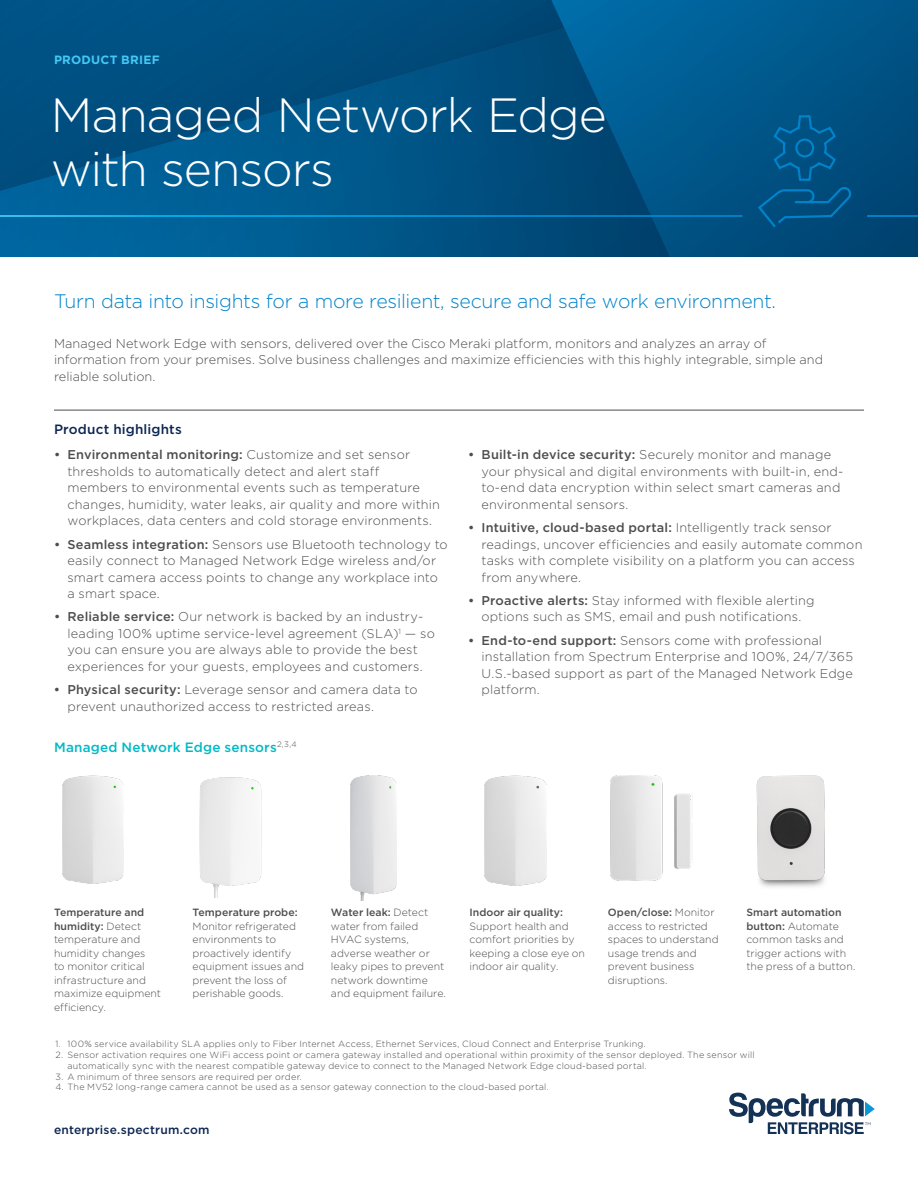
<style>
.page{position:relative;width:918px;height:1188px;background:#fff}
.page>*{position:absolute;margin:0;border:0;box-sizing:border-box;transform-origin:0 0}
.t1{font:300 48px/54px "Gotham";letter-spacing:-.02em;color:#fff}
.t2{font:300 19.5px "Gotham";letter-spacing:-.02em;color:#0083ca}
.t3{font:500 13.5px "Gotham";letter-spacing:.015em;color:#00bac6}
.t4{font:500 13.5px "Gotham";letter-spacing:.015em;color:#0c2552}
.t5{font:300 12.75px/16.5px "Gotham";letter-spacing:.01em;color:#4d4d4f}
.t6{font:500 12px "Gotham";letter-spacing:.02em;color:#0c2552}
.t7{font:700 12px "Gotham";letter-spacing:.025em;color:#44c8f5}
.t8{font:300 10.5px/13.5px "Gotham";color:#4d4d4f}
.t9{font:500 10.5px "Gotham";letter-spacing:.005em;color:#4d4d4f}
.t10{font:300 9px/10.8px "Gotham";letter-spacing:.025em;color:#4d4d4f}
.s1{font-weight:500}
</style>
<div class="page">
<svg style="left:0;top:0;width:918px;height:256px;background:#005386"></svg>
<svg style="left:729px;top:1093px;width:146px;height:41px"></svg>
<hr style="left:54px;top:410px;width:810px;height:1px;background:#4d4d4f">
<svg style="left:756px;top:114px;width:95px;height:115px;background:#005387"></svg>
<hr style="left:0;top:215px;width:742px;height:2px;background:#fff">
<hr style="left:867px;top:215px;width:51px;height:2px;background:#0083ca">
<img style="left:63px;top:776px;width:60px;height:108px">
<img style="left:200px;top:777px;width:62px;height:121px">
<img style="left:350px;top:776px;width:46px;height:124px">
<img style="left:485px;top:776px;width:61px;height:110px">
<img style="left:611px;top:776px;width:80px;height:105px">
<img style="left:757px;top:776px;width:68px;height:111px">
<p class="t7" style="left:54px;top:51px;width:107px">PRODUCT BRIEF</p>
<h1 class="t1" style="left:51px;top:87px;width:558px">Managed Network Edge with sensors</h1>
<h2 class="t2" style="left:54px;top:291px;width:724px">Turn data into insights for a more resilient, secure and safe work environment.</h2>
<p class="t5" style="left:54px;top:335px;width:771px">Managed Network Edge with sensors, delivered over the Cisco Meraki platform, monitors and analyzes an array of information from your premises. Solve business challenges and maximize efficiencies with this highly integrable, simple and reliable solution.</p>
<p class="t4" style="left:54px;top:420px;width:129px">Product highlights</p>
<p class="t5" style="left:68px;top:446px;width:374px;text-indent:-14px"><span class="s1">• Environmental monitoring:</span> Customize and set sensor thresholds to automatically detect and alert staff members to environmental events such as temperature changes, humidity, water leaks, air quality and more within workplaces, data centers and cold storage environments.</p>
<p class="t5" style="left:68px;top:536px;width:382px;text-indent:-14px"><span class="s1">• Seamless integration:</span> Sensors use Bluetooth technology to easily connect to Managed Network Edge wireless and/or smart camera access points to change any workplace into a smart space.</p>
<p class="t5" style="left:68px;top:608px;width:369px;text-indent:-14px"><span class="s1">• Reliable service:</span> Our network is backed by an industry&shy;leading 100% uptime service-level agreement (SLA)<sup>1</sup> — so you can ensure you are always able to provide the best experiences for your guests, employees and customers.</p>
<p class="t5" style="left:68px;top:681px;width:352px;text-indent:-14px"><span class="s1">• Physical security:</span> Leverage sensor and camera data to prevent unauthorized access to restricted areas.</p>
<p class="t3" style="left:54px;top:738px;width:244px">Managed Network Edge sensors<sup>2,3,4</sup></p>
<p class="t5" style="left:482px;top:446px;width:364px;text-indent:-14px"><span class="s1">• Built-in device security:</span> Securely monitor and manage your physical and digital environments with built-in, end&shy;to-end data encryption within select smart cameras and environmental sensors.</p>
<p class="t5" style="left:482px;top:519px;width:382px;text-indent:-14px"><span class="s1">• Intuitive, cloud-based portal:</span> Intelligently track sensor readings, uncover efficiencies and easily automate common tasks with complete visibility on a platform you can access from anywhere.</p>
<p class="t5" style="left:468px;top:592px;width:348px;text-align:center"><span class="s1">• Proactive alerts:</span> Stay informed with flexible alerting options such as SMS, email and push notifications.</p>
<p class="t5" style="left:482px;top:632px;width:373px;text-indent:-14px"><span class="s1">• End-to-end support:</span> Sensors come with professional installation from Spectrum Enterprise and 100%, 24/7/365<br>U.S.-based support as part of the Managed Network Edge platform.</p>
<p class="t8" style="left:54px;top:906px;width:109px"><span class="s1">Temperature and humidity:</span> Detect temperature and humidity changes<br>to monitor critical infrastructure and maximize equipment efficiency.</p>
<p class="t9" style="left:192px;top:906px;width:107px">Temperature probe:</p>
<p class="t8" style="left:192px;top:919px;width:113px">Monitor refrigerated environments to proactively identify equipment issues and prevent the loss of perishable goods.</p>
<p class="t8" style="left:331px;top:906px;width:117px"><span class="s1">Water leak:</span> Detect water from failed<br>HVAC systems, adverse weather or leaky pipes to prevent network downtime and equipment failure.</p>
<p class="t9" style="left:469px;top:906px;width:95px">Indoor air quality:</p>
<p class="t8" style="left:469px;top:919px;width:117px">Support health and comfort priorities by keeping a close eye on indoor air quality.</p>
<p class="t8" style="left:608px;top:906px;width:112px"><span class="s1">Open/close:</span> Monitor access to restricted spaces to understand usage trends and prevent business disruptions.</p>
<p class="t8" style="left:746px;top:906px;width:111px"><span class="s1">Smart automation button:</span> Automate common tasks and trigger actions with the press of a button.</p>
<p class="t10" style="left:56px;top:1039px;width:592px">1. 100% service availability SLA applies only to Fiber Internet Access, Ethernet Services, Cloud Connect and Enterprise Trunking.</p>
<p class="t10" style="left:67px;top:1049px;width:689px;text-indent:-12px">2. Sensor activation requires one WiFi access point or camera gateway installed and operational within proximity of the sensor deployed. The sensor will automatically sync with the nearest compatible gateway device to connect to the Managed Network Edge cloud-based portal.</p>
<p class="t10" style="left:56px;top:1071px;width:248px">3. A minimum of three sensors are required per order.</p>
<p class="t10" style="left:56px;top:1082px;width:495px">4. The MV52 long-range camera cannot be used as a sensor gateway connection to the cloud-based portal.</p>
<p class="t6" style="left:54px;top:1122px;width:157px">enterprise.spectrum.com</p>
</div>
